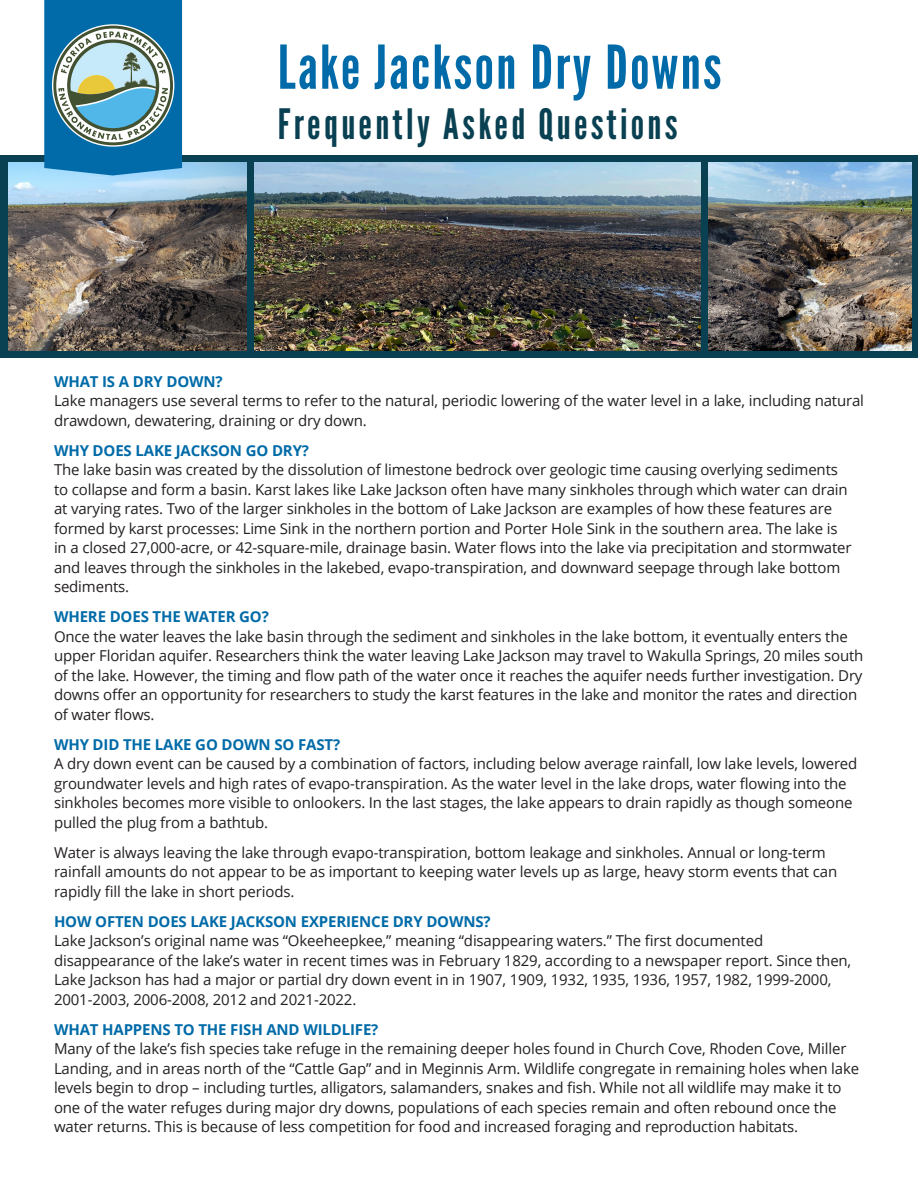
<style>
.page{position:relative;width:918px;height:1188px;background:#fff}
.page>*{position:absolute;margin:0;border:0;box-sizing:border-box;transform-origin:0 0}
.t1{font:60.15px "League Gothic";letter-spacing:.04em;color:#006ba8}
.t2{font:41.85px "League Gothic";letter-spacing:.08em;color:#094052}
.t3{font:15px/19.5px "Open Sans";letter-spacing:-.01em;color:#231f20}
.t4{font:700 15px "Open Sans";letter-spacing:-.01em;color:#006ba8}
</style>
<div class="page">
<div style="left:0;top:156px;width:918px;height:202px;background:#094052"></div>
<img style="left:9px;top:163px;width:237px;height:188px">
<svg style="left:44px;top:0;width:138px;height:176px;background:#5193af"></svg>
<img style="left:254px;top:163px;width:447px;height:188px">
<img style="left:709px;top:163px;width:203px;height:188px">
<p class="t1" style="left:278px;top:31px;width:445px">Lake Jackson Dry Downs</p>
<p class="t2" style="left:278px;top:99px;width:401px">Frequently Asked Questions</p>
<p class="t4" style="left:54px;top:370px;width:170px">WHAT IS A DRY DOWN?</p>
<p class="t3" style="left:54px;top:390px;width:812px">Lake managers use several terms to refer to the natural, periodic lowering of the water level in a lake, including natural drawdown, dewatering, draining or dry down.</p>
<p class="t4" style="left:54px;top:439px;width:257px">WHY DOES LAKE JACKSON GO DRY?</p>
<p class="t3" style="left:54px;top:459px;width:799px">The lake basin was created by the dissolution of limestone bedrock over geologic time causing overlying sediments to collapse and form a basin. Karst lakes like Lake Jackson often have many sinkholes through which water can drain at varying rates. Two of the larger sinkholes in the bottom of Lake Jackson are examples of how these features are formed by karst processes: Lime Sink in the northern portion and Porter Hole Sink in the southern area. The lake is in a closed 27,000-acre, or 42-square-mile, drainage basin. Water flows into the lake via precipitation and stormwater and leaves through the sinkholes in the lakebed, evapo-transpiration, and downward seepage through lake bottom sediments.</p>
<p class="t4" style="left:54px;top:606px;width:216px">WHERE DOES THE WATER GO?</p>
<p class="t3" style="left:54px;top:626px;width:811px">Once the water leaves the lake basin through the sediment and sinkholes in the lake bottom, it eventually enters the upper Floridan aquifer. Researchers think the water leaving Lake Jackson may travel to Wakulla Springs, 20 miles south of the lake. However, the timing and flow path of the water once it reaches the aquifer needs further investigation. Dry downs offer an opportunity for researchers to study the karst features in the lake and monitor the rates and direction of water flows.</p>
<p class="t4" style="left:54px;top:733px;width:288px">WHY DID THE LAKE GO DOWN SO FAST?</p>
<p class="t3" style="left:54px;top:753px;width:805px">A dry down event can be caused by a combination of factors, including below average rainfall, low lake levels, lowered groundwater levels and high rates of evapo-transpiration. As the water level in the lake drops, water flowing into the sinkholes becomes more visible to onlookers. In the last stages, the lake appears to drain rapidly as though someone pulled the plug from a bathtub.</p>
<p class="t3" style="left:54px;top:842px;width:785px">Water is always leaving the lake through evapo-transpiration, bottom leakage and sinkholes. Annual or long-term rainfall amounts do not appear to be as important to keeping water levels up as large, heavy storm events that can rapidly fill the lake in short periods.</p>
<p class="t4" style="left:54px;top:910px;width:438px">HOW OFTEN DOES LAKE JACKSON EXPERIENCE DRY DOWNS?</p>
<p class="t3" style="left:54px;top:930px;width:799px">Lake Jackson’s original name was “Okeeheepkee,” meaning “disappearing waters.” The first documented disappearance of the lake’s water in recent times was in February 1829, according to a newspaper report. Since then, Lake Jackson has had a major or partial dry down event in in 1907, 1909, 1932, 1935, 1936, 1957, 1982, 1999-2000, 2001-2003, 2006-2008, 2012 and 2021-2022.</p>
<p class="t4" style="left:54px;top:1018px;width:326px">WHAT HAPPENS TO THE FISH AND WILDLIFE?</p>
<p class="t3" style="left:54px;top:1038px;width:807px">Many of the lake’s fish species take refuge in the remaining deeper holes found in Church Cove, Rhoden Cove, Miller Landing, and in areas north of the “Cattle Gap” and in Meginnis Arm. Wildlife congregate in remaining holes when lake levels begin to drop – including turtles, alligators, salamanders, snakes and fish. While not all wildlife may make it to one of the water refuges during major dry downs, populations of each species remain and often rebound once the water returns. This is because of less competition for food and increased foraging and reproduction habitats.</p>
</div>
